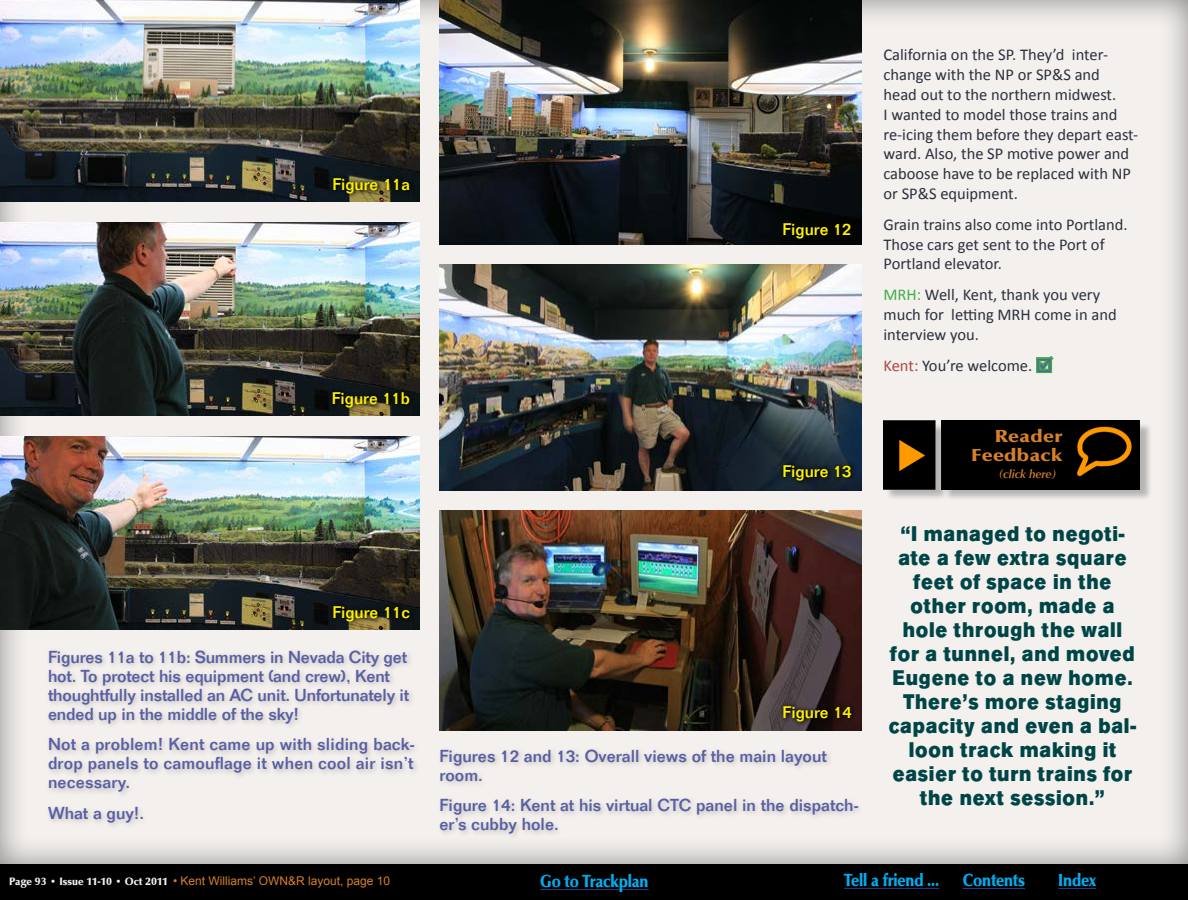
<style>
.page{position:relative;width:1188px;height:900px;background:#fff}
.page>*{position:absolute;margin:0;border:0;box-sizing:border-box;transform-origin:0 0}
.Body_text_no_dropcap{font:22px/24px "Modern San No 1 URWT Ultr";letter-spacing:.04em;color:#004546;text-align:center;scale:.9 1}
.t1{font:18px "URW Classico Blac";letter-spacing:-.01em;color:#00aeef;scale:.9 1}
.t2{font:18px "URW Classico T Blac";letter-spacing:.02em;color:#d7802a;scale:1.2 1}
.Body_text_no_dropcap-2{font:500 17px/19px "Folio";color:#595fa2}
.Body_text_no_dropcap-3{font:16.5px/19.8px "Calibri";color:#2c303d}
.t3{font:500 16.5px "Folio";color:#fff100}
.t4{font:12px "Arial";color:#d7802a}
.t5{font:italic 500 12px "URW Classico T";color:#d7802a}
.s1{color:#41ad49}
.s2{color:#a84942}
.s3{color:#595fa2}
.s4{font-family:"URW Classico Blac";font-size:11px;color:#f3f0ee}
</style>
<div class="page">
<div style="left:0;top:864px;width:1188px;height:36px;background:#000"></div>
<div style="left:0;top:0;width:1188px;height:864px;background:#000;opacity:.45"></div>
<hr style="left:963px;top:888px;width:62px;height:1px;background:#25408f">
<hr style="left:1058px;top:888px;width:38px;height:1px;background:#25408f">
<hr style="left:844px;top:888px;width:95px;height:1px;background:#25408f">
<svg style="left:1034px;top:353px;width:22px;height:22px"></svg>
<img style="left:439px;top:0;width:423px;height:244px">
<img style="left:439px;top:264px;width:423px;height:226px">
<img style="left:439px;top:510px;width:423px;height:220px">
<img style="left:0;top:0;width:420px;height:202px">
<img style="left:0;top:222px;width:420px;height:194px">
<img style="left:0;top:436px;width:420px;height:194px">
<div style="left:45px;top:648px;width:376px;height:181px;background:#000;opacity:.2"></div>
<div style="left:437px;top:747px;width:428px;height:94px;background:#000;opacity:.2"></div>
<div style="left:885px;top:422px;width:267px;height:79px;background:#000;opacity:.25"></div>
<img style="left:884px;top:421px;width:256px;height:68px">
<div style="left:329px;top:173px;width:87px;height:27px;background:#000;opacity:.75"></div>
<div style="left:329px;top:601px;width:87px;height:27px;background:#000;opacity:.75"></div>
<div style="left:329px;top:387px;width:87px;height:27px;background:#000;opacity:.75"></div>
<div style="left:779px;top:460px;width:78px;height:27px;background:#000;opacity:.75"></div>
<div style="left:779px;top:219px;width:78px;height:26px;background:#000"></div>
<div style="left:779px;top:701px;width:79px;height:27px;background:#000;opacity:.75"></div>
<hr style="left:540px;top:889px;width:109px;height:1px;background:#25408f">
<p class="t3" style="left:332px;top:174px;width:79px">Figure 11a</p>
<p class="t3" style="left:332px;top:388px;width:80px">Figure 11b</p>
<p class="t3" style="left:332px;top:602px;width:79px">Figure 11c</p>
<p class="Body_text_no_dropcap-2" style="left:48px;top:648px;width:363px">Figures 11a to 11b: Summers in Nevada City get hot. To protect his equipment (and crew), Kent thoughtfully installed an AC unit. Unfortunately it ended up in the middle of the sky!</p>
<p class="Body_text_no_dropcap-2" style="left:48px;top:735px;width:369px;text-align:justify">Not a problem! Kent came up with sliding back&shy;drop panels to camouflage it when cool air isn’t necessary.</p>
<p class="Body_text_no_dropcap-2" style="left:48px;top:803px;width:98px">What a guy!.</p>
<p class="t3" style="left:782px;top:219px;width:71px">Figure 12</p>
<p class="t3" style="left:782px;top:461px;width:71px">Figure 13</p>
<p class="t3" style="left:783px;top:702px;width:71px">Figure 14</p>
<p class="Body_text_no_dropcap-2" style="left:439px;top:747px;width:389px">Figures 12 and 13: Overall views of the main layout room.</p>
<p class="Body_text_no_dropcap-2" style="left:439px;top:796px;width:421px">Figure 14: Kent at his virtual CTC panel in the dispatch&shy;er’s cubby hole.</p>
<p class="Body_text_no_dropcap-3" style="left:884px;top:45px;width:256px">California on the SP. They’d inter&shy;change with the NP or SP&amp;S and<br>head out to the northern midwest.<br>I wanted to model those trains and re-icing them before they depart east&shy;ward. Also, the SP motive power and caboose have to be replaced with NP or SP&amp;S equipment.</p>
<p class="Body_text_no_dropcap-3" style="left:884px;top:214px;width:246px">Grain trains also come into Portland.<br>Those cars get sent to the Port of<br>Portland elevator.</p>
<p class="Body_text_no_dropcap-3" style="left:884px;top:285px;width:235px"><span class="s1">MRH:</span> Well, Kent, thank you very much for letting MRH come in and interview you.</p>
<p class="Body_text_no_dropcap-3" style="left:884px;top:355px;width:170px"><span class="s2">Kent:</span> You’re welcome. <span class="s3">☑</span></p>
<p class="t2" style="left:995px;top:425px;width:58px">Reader</p>
<p class="t2" style="left:971px;top:444px;width:77px">Feedback</p>
<p class="t5" style="left:999px;top:467px;width:58px">(click here)</p>
<p class="Body_text_no_dropcap" style="left:889px;top:521px;width:276px">“I managed to negoti&shy;ate a few extra square feet of space in the other room, made a hole through the wall for a tunnel, and moved<br>Eugene to a new home.<br>There’s more staging capacity and even a bal&shy;loon track making it easier to turn trains for the next session.”</p>
<p class="t4" style="left:9px;top:873px;width:382px"><span class="s4">Page 93 • Issue 11-10 • Oct 2011</span> • Kent Williams’ OWN&amp;R layout, page 10</p>
<p class="t1" style="left:844px;top:869px;width:107px">Tell a friend ...</p>
<p class="t1" style="left:963px;top:869px;width:71px">Contents</p>
<p class="t1" style="left:1058px;top:869px;width:44px">Index</p>
<p class="t1" style="left:540px;top:870px;width:122px">Go to Trackplan</p>
</div>
